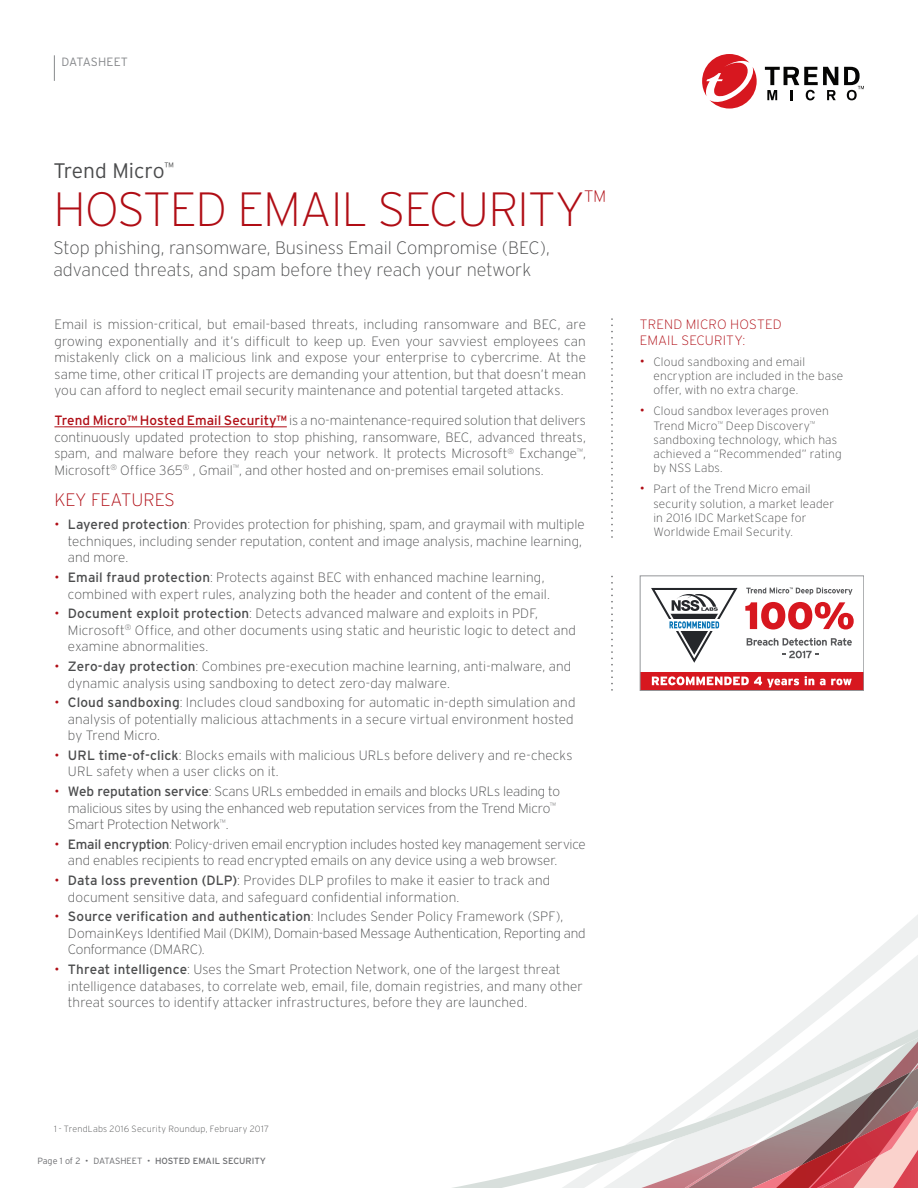
<style>
.page{position:relative;width:918px;height:1188px;background:#fff}
.page>*{position:absolute;margin:0;border:0;box-sizing:border-box;transform-origin:0 0}
.t1{font:200 48px "Interstate";letter-spacing:-.02em;color:#b00d15}
.t2{font:300 21px "Interstate";color:#4b4c4d}
.t3{font:200 18px/21.6px "Interstate";color:#4b4c4d}
.t4{font:200 18px "Interstate";color:#b00d15}
.t5{font:200 13.5px/16.5px "Interstate";letter-spacing:.005em;color:#4b4c4d}
.t6{font:200 13.5px/16.5px "Interstate";letter-spacing:-.015em;color:#4b4c4d}
.t7{font:200 13.5px/15.8px "Interstate";letter-spacing:.01em;color:#b00d15}
.t8{font:200 12px/14.2px "Interstate";letter-spacing:.015em;color:#4b4c4d}
.t9{font:300 12px "Interstate";letter-spacing:.005em;color:#87898c}
.t10{font:200 9px "Interstate";letter-spacing:.025em;color:#4b4c4d}
.t11{font:300 9px "Interstate";letter-spacing:-.005em;color:#6c6d70}
.s1{font-weight:400;color:#b00d15}
.s2{font-weight:300;color:#b00d15}
.s3{font-weight:400}
.s4{font-weight:300;font-size:13.5px;color:#b00d15}
</style>
<div class="page">
<svg style="left:452px;top:915px;width:466px;height:273px"></svg>
<svg style="left:54px;top:55px;width:1px;height:26px"></svg>
<svg style="left:765px;top:67px;width:73px;height:33px"></svg>
<svg style="left:844px;top:67px;width:20px;height:33px"></svg>
<svg style="left:702px;top:54px;width:55px;height:55px"></svg>
<hr style="left:54px;top:427px;width:233px;height:1px;background:#b00d15">
<svg style="left:611px;top:319px;width:2px;height:218px"></svg>
<svg style="left:611px;top:576px;width:2px;height:114px"></svg>
<div style="left:640px;top:672px;width:224px;height:19px;background:#d7171f"></div>
<svg style="left:652px;top:676px;width:147px;height:11px"></svg>
<svg style="left:805px;top:676px;width:9px;height:9px"></svg>
<svg style="left:820px;top:679px;width:32px;height:6px"></svg>
<div style="left:640px;top:576px;width:224px;height:115px;border:1px solid #939598"></div>
<svg style="left:745px;top:602px;width:109px;height:28px"></svg>
<svg style="left:747px;top:638px;width:105px;height:20px"></svg>
<svg style="left:746px;top:587px;width:107px;height:8px"></svg>
<svg style="left:651px;top:587px;width:87px;height:76px"></svg>
<p class="t9" style="left:62px;top:55px;width:68px">DATASHEET</p>
<h2 class="t2" style="left:53px;top:158px;width:122px">Trend Micro<sup>™</sup></h2>
<h1 class="t1" style="left:53px;top:180px;width:554px">HOSTED EMAIL SECURITY<sup>™</sup></h1>
<h3 class="t3" style="left:53px;top:237px;width:498px">Stop phishing, ransomware, Business Email Compromise (BEC), advanced threats, and spam before they reach your network</h3>
<p class="t5" style="left:54px;top:316px;width:533px;text-align:justify">Email is mission-critical, but email-based threats, including ransomware and BEC, are growing exponentially and it’s difficult to keep up. Even your savviest employees can mistakenly click on a malicious link and expose your enterprise to cybercrime. At the same time, other critical IT projects are demanding your attention, but that doesn’t mean you can afford to neglect email security maintenance and potential targeted attacks.</p>
<p class="t5" style="left:54px;top:412px;width:533px;text-align:justify"><span class="s1">Trend Micro™ Hosted Email Security™</span> is a no-maintenance-required solution that delivers continuously updated protection to stop phishing, ransomware, BEC, advanced threats, spam, and malware before they reach your network. It protects Microsoft<sup>®</sup> Exchange<sup>™</sup>, Microsoft<sup>®</sup> Office 365<sup>®</sup> , Gmail<sup>™</sup>, and other hosted and on-premises email solutions.</p>
<h3 class="t4" style="left:54px;top:489px;width:122px">KEY FEATURES</h3>
<p class="t5" style="left:68px;top:516px;width:518px;text-indent:-13px"><span class="s2">•</span> <span class="s3">Layered protection</span>: Provides protection for phishing, spam, and graymail with multiple techniques, including sender reputation, content and image analysis, machine learning, and more.</p>
<p class="t5" style="left:68px;top:569px;width:484px;text-indent:-14px"><span class="s2">•</span> <span class="s3">Email fraud protection</span>: Protects against BEC with enhanced machine learning, combined with expert rules, analyzing both the header and content of the email.</p>
<p class="t5" style="left:68px;top:605px;width:510px;text-indent:-14px"><span class="s2">•</span> <span class="s3">Document exploit protection</span>: Detects advanced malware and exploits in PDF,<br>Microsoft<sup>®</sup> Office, and other documents using static and heuristic logic to detect and examine abnormalities.</p>
<p class="t5" style="left:68px;top:658px;width:505px;text-indent:-14px"><span class="s2">•</span> <span class="s3">Zero-day protection</span>: Combines pre-execution machine learning, anti-malware, and dynamic analysis using sandboxing to detect zero-day malware.</p>
<p class="t5" style="left:68px;top:694px;width:509px;text-indent:-14px"><span class="s2">•</span> <span class="s3">Cloud sandboxing</span>: Includes cloud sandboxing for automatic in-depth simulation and analysis of potentially malicious attachments in a secure virtual environment hosted by Trend Micro.</p>
<p class="t5" style="left:68px;top:747px;width:506px;text-indent:-14px"><span class="s2">•</span> <span class="s3">URL time-of-click</span>: Blocks emails with malicious URLs before delivery and re-checks<br>URL safety when a user clicks on it.</p>
<p class="t5" style="left:68px;top:783px;width:494px;text-indent:-13px"><span class="s2">•</span> <span class="s3">Web reputation service</span>: Scans URLs embedded in emails and blocks URLs leading to malicious sites by using the enhanced web reputation services from the Trend Micro<sup>™<br></sup>Smart Protection Network<sup>™</sup>.</p>
<p class="t6" style="left:68px;top:836px;width:519px;text-indent:-14px"><span class="s2">•</span> <span class="s3">Email encryption</span>: Policy-driven email encryption includes hosted key management service and enables recipients to read encrypted emails on any device using a web browser.</p>
<p class="t5" style="left:68px;top:872px;width:484px;text-indent:-14px"><span class="s2">•</span> <span class="s3">Data loss prevention (DLP)</span>: Provides DLP profiles to make it easier to track and document sensitive data, and safeguard confidential information.</p>
<p class="t6" style="left:68px;top:908px;width:519px;text-indent:-14px"><span class="s2">•</span> <span class="s3">Source verification and authentication</span>: Includes Sender Policy Framework (SPF),<br>DomainKeys Identified Mail (DKIM), Domain-based Message Authentication, Reporting and<br>Conformance (DMARC).</p>
<p class="t5" style="left:68px;top:961px;width:516px;text-indent:-14px"><span class="s2">•</span> <span class="s3">Threat intelligence</span>: Uses the Smart Protection Network, one of the largest threat intelligence databases, to correlate web, email, file, domain registries, and many other threat sources to identify attacker infrastructures, before they are launched.</p>
<p class="t7" style="left:640px;top:316px;width:143px">TREND MICRO HOSTED<br>EMAIL SECURITY:</p>
<p class="t8" style="left:653px;top:354px;width:191px;text-indent:-14px"><span class="s4">•</span> Cloud sandboxing and email encryption are included in the base offer, with no extra charge.</p>
<p class="t8" style="left:653px;top:404px;width:190px;text-indent:-13px"><span class="s4">•</span> Cloud sandbox leverages proven<br>Trend Micro<sup>™</sup> Deep Discovery<sup>™ </sup>sandboxing technology, which has achieved a “Recommended” rating by NSS Labs.</p>
<p class="t8" style="left:653px;top:482px;width:182px;text-indent:-14px"><span class="s4">•</span> Part of the Trend Micro email security solution, a market leader in 2016 IDC MarketScape for<br>Worldwide Email Security.</p>
<p class="t10" style="left:54px;top:1123px;width:216px">1 - TrendLabs 2016 Security Roundup, February 2017</p>
<p class="t11" style="left:38px;top:1155px;width:230px">Page 1 of 2 • DATASHEET • <span class="s3">HOSTED EMAIL SECURITY</span></p>
</div>
